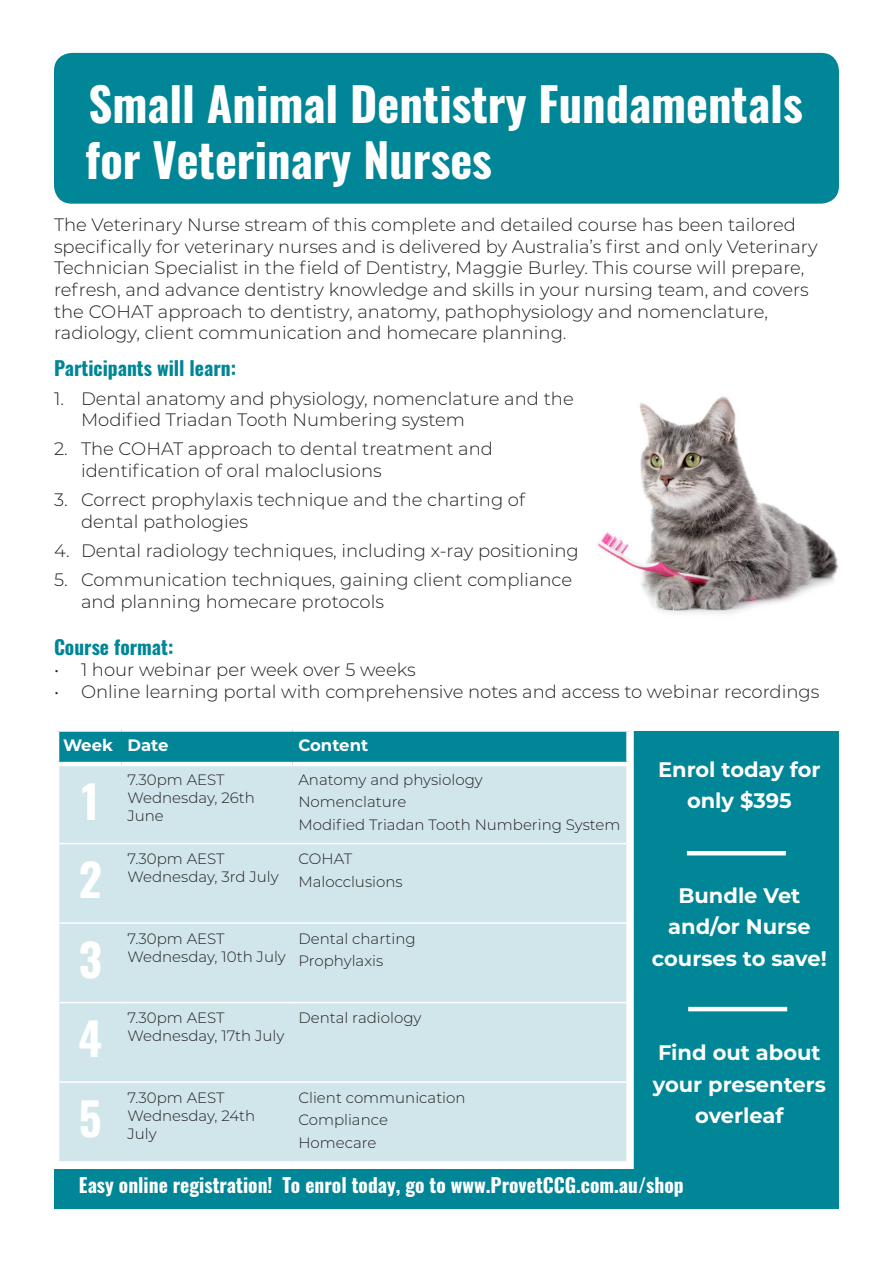
<style>
.page{position:relative;width:893px;height:1263px;background:#fff}
.page>*{position:absolute;margin:0;border:0;box-sizing:border-box;transform-origin:0 0}
.t1{font:700 46.5px/55.8px "Oswald";color:#fff}
.t2{font:700 45px "Oswald";color:#fff}
.t3{font:700 21px/31.5px "Montserrat";color:#fff;text-align:center}
.t4{font:700 19.5px "Oswald";color:#fff}
.t5{font:700 19.5px "Oswald";color:#008697}
.t6{font:300 18px/21.6px "Montserrat";color:#231f20}
.t7{font:700 16.5px "Montserrat";color:#fff}
.t8{font:300 15px/18px "Montserrat";color:#231f20}
</style>
<div class="page">
<img style="left:598px;top:396px;width:241px;height:218px">
<div style="left:54px;top:53px;width:785px;height:151px;background:#008697;border-radius:18px"></div>
<div style="left:59px;top:732px;width:567px;height:30px;background:#008697"></div>
<div style="left:59px;top:766px;width:567px;height:395px;background:#d1e6ea"></div>
<hr style="left:59px;top:843px;width:62px;height:1px;background:#fff">
<hr style="left:121px;top:843px;width:171px;height:1px;background:#fff">
<hr style="left:292px;top:843px;width:334px;height:1px;background:#fff">
<hr style="left:59px;top:922px;width:62px;height:2px;background:#fff">
<hr style="left:121px;top:922px;width:171px;height:2px;background:#fff">
<hr style="left:292px;top:922px;width:334px;height:2px;background:#fff">
<hr style="left:59px;top:1002px;width:62px;height:1px;background:#fff">
<hr style="left:121px;top:1002px;width:171px;height:1px;background:#fff">
<hr style="left:292px;top:1002px;width:334px;height:1px;background:#fff">
<hr style="left:59px;top:1081px;width:62px;height:2px;background:#fff">
<hr style="left:121px;top:1081px;width:171px;height:2px;background:#fff">
<hr style="left:292px;top:1081px;width:334px;height:2px;background:#fff">
<div style="left:54px;top:1169px;width:785px;height:40px;background:#008697"></div>
<div style="left:634px;top:731px;width:205px;height:441px;background:#008697"></div>
<hr style="left:687px;top:851px;width:99px;height:4px;background:#fff">
<hr style="left:688px;top:1007px;width:99px;height:4px;background:#fff">
<p class="t1" style="left:86px;top:79px;width:719px">Small Animal Dentistry Fundamentals for Veterinary Nurses</p>
<p class="t6" style="left:54px;top:213px;width:765px">The Veterinary Nurse stream of this complete and detailed course has been tailored specifically for veterinary nurses and is delivered by Australia’s first and only Veterinary Technician Specialist in the field of Dentistry, Maggie Burley. This course will prepare, refresh, and advance dentistry knowledge and skills in your nursing team, and covers the COHAT approach to dentistry, anatomy, pathophysiology and nomenclature, radiology, client communication and homecare planning.</p>
<p class="t5" style="left:54px;top:357px;width:184px">Participants will learn:</p>
<p class="t6" style="left:81px;top:387px;width:494px;text-indent:-27px">1. Dental anatomy and physiology, nomenclature and the<br>Modified Triadan Tooth Numbering system</p>
<p class="t6" style="left:81px;top:438px;width:413px;text-indent:-27px">2. The COHAT approach to dental treatment and identification of oral maloclusions</p>
<p class="t6" style="left:81px;top:488px;width:445px;text-indent:-27px">3. Correct prophylaxis technique and the charting of dental pathologies</p>
<p class="t6" style="left:54px;top:539px;width:526px">4. Dental radiology techniques, including x-ray positioning</p>
<p class="t6" style="left:81px;top:568px;width:493px;text-indent:-27px">5. Communication techniques, gaining client compliance and planning homecare protocols</p>
<p class="t5" style="left:54px;top:637px;width:121px">Course format:</p>
<p class="t6" style="left:54px;top:659px;width:363px">• 1 hour webinar per week over 5 weeks</p>
<p class="t6" style="left:54px;top:680px;width:767px">• Online learning portal with comprehensive notes and access to webinar recordings</p>
<p class="t7" style="left:63px;top:734px;width:51px">Week</p>
<p class="t7" style="left:127px;top:734px;width:43px">Date</p>
<p class="t7" style="left:298px;top:734px;width:71px">Content</p>
<p class="t2" style="left:82px;top:778px;width:19px">1</p>
<p class="t3" style="left:658px;top:752px;width:164px">Enrol today for only $395</p>
<p class="t8" style="left:298px;top:770px;width:186px">Anatomy and physiology</p>
<p class="t8" style="left:298px;top:792px;width:110px">Nomenclature</p>
<p class="t8" style="left:298px;top:815px;width:324px">Modified Triadan Tooth Numbering System</p>
<p class="t8" style="left:127px;top:770px;width:99px">7.30pm AEST</p>
<p class="t8" style="left:127px;top:788px;width:129px">Wednesday, 26th<br>June</p>
<p class="t2" style="left:79px;top:856px;width:25px">2</p>
<p class="t2" style="left:79px;top:936px;width:25px">3</p>
<p class="t8" style="left:127px;top:849px;width:99px">7.30pm AEST</p>
<p class="t8" style="left:127px;top:867px;width:153px">Wednesday, 3rd July</p>
<p class="t8" style="left:298px;top:849px;width:55px">COHAT</p>
<p class="t8" style="left:298px;top:872px;width:106px">Malocclusions</p>
<p class="t8" style="left:127px;top:929px;width:99px">7.30pm AEST</p>
<p class="t8" style="left:127px;top:947px;width:160px">Wednesday, 10th July</p>
<p class="t8" style="left:298px;top:929px;width:119px">Dental charting</p>
<p class="t8" style="left:298px;top:951px;width:86px">Prophylaxis</p>
<p class="t3" style="left:652px;top:878px;width:176px">Bundle Vet and/or Nurse courses to save!</p>
<p class="t8" style="left:298px;top:1008px;width:125px">Dental radiology</p>
<p class="t8" style="left:127px;top:1008px;width:99px">7.30pm AEST</p>
<p class="t8" style="left:127px;top:1026px;width:158px">Wednesday, 17th July</p>
<p class="t2" style="left:79px;top:1015px;width:25px">4</p>
<p class="t3" style="left:653px;top:1036px;width:175px">Find out about your presenters overleaf</p>
<p class="t8" style="left:298px;top:1088px;width:169px">Client communication</p>
<p class="t8" style="left:298px;top:1110px;width:91px">Compliance</p>
<p class="t8" style="left:298px;top:1133px;width:80px">Homecare</p>
<p class="t4" style="left:79px;top:1175px;width:606px">Easy online registration! To enrol today, go to www.ProvetCCG.com.au/shop</p>
<p class="t8" style="left:127px;top:1088px;width:99px">7.30pm AEST</p>
<p class="t8" style="left:127px;top:1106px;width:129px">Wednesday, 24th<br>July</p>
<p class="t2" style="left:79px;top:1095px;width:24px">5</p>
</div>
